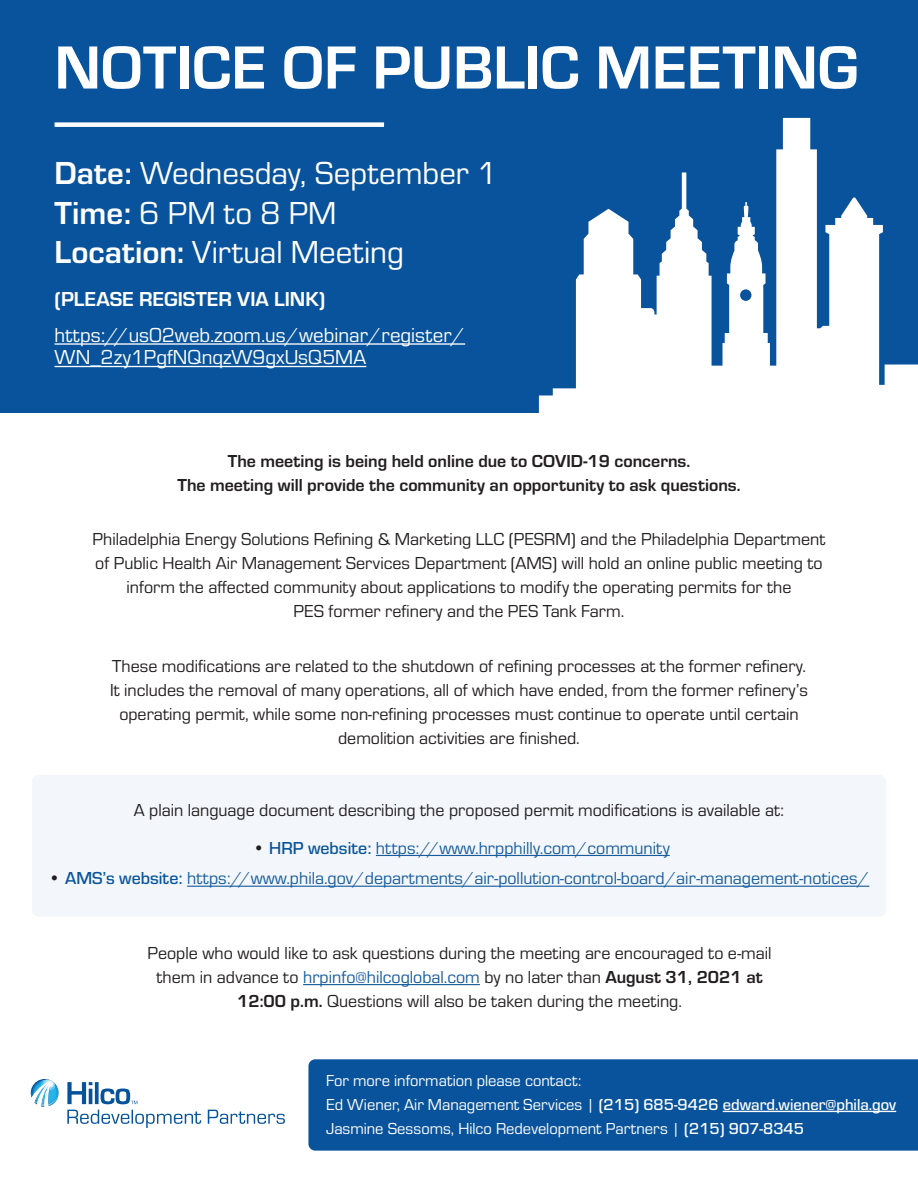
<style>
.page{position:relative;width:918px;height:1188px;background:#fff}
.page>*{position:absolute;margin:0;border:0;box-sizing:border-box;transform-origin:0 0}
.t1{font:700 63px "Eurostile";color:#fff}
.t2{font:33px/39.6px "Eurostile";color:#fff}
.t3{font:21px/22.5px "Eurostile";color:#fff}
.t4{font:700 21px "Eurostile";color:#fff}
.t5{font:18px/24px "Eurostile";color:#231f20;text-align:center}
.t6{font:18px "Eurostile";color:#175d9e}
.t7{font:700 18px/24px "Eurostile";color:#231f20;text-align:center}
.t8{font:16.5px/24px "Eurostile";color:#fff}
.s1{font-weight:700}
.s2{color:#231f20}
.s3{font-weight:500;color:#07549c}
.s4{color:#175d9e}
.s5{font-weight:500}
</style>
<div class="page">
<div style="left:32px;top:775px;width:854px;height:142px;background:#f3f6fa;border-radius:7px"></div>
<div style="left:308px;top:1059px;width:610px;height:92px;background:#09539c"></div>
<div style="left:0;top:0;width:918px;height:412px;background:#09539c"></div>
<hr style="left:55px;top:343px;width:410px;height:2px;background:#fff">
<hr style="left:55px;top:366px;width:311px;height:1px;background:#fff">
<div style="left:55px;top:122px;width:329px;height:5px;background:#fff"></div>
<svg style="left:539px;top:118px;width:379px;height:294px"></svg>
<hr style="left:723px;top:1111px;width:173px;height:1px;background:#fff">
<svg style="left:31px;top:1079px;width:28px;height:28px"></svg>
<svg style="left:67px;top:1082px;width:70px;height:22px"></svg>
<svg style="left:67px;top:1110px;width:218px;height:18px"></svg>
<hr style="left:303px;top:984px;width:177px;height:1px;background:#175d9e">
<hr style="left:376px;top:855px;width:294px;height:1px;background:#175d9e">
<hr style="left:187px;top:886px;width:682px;height:1px;background:#175d9e">
<p class="t1" style="left:55px;top:22px;width:805px">NOTICE OF PUBLIC MEETING</p>
<p class="t2" style="left:55px;top:152px;width:444px"><span class="s1">Date:</span> Wednesday, September 1</p>
<p class="t2" style="left:55px;top:191px;width:351px"><span class="s1">Time:</span> 6 PM to 8 PM<br><span class="s1">Location:</span> Virtual Meeting</p>
<p class="t4" style="left:55px;top:284px;width:272px">(PLEASE REGISTER VIA LINK)</p>
<p class="t3" style="left:55px;top:323px;width:412px">https://us02web.zoom.us/webinar/register/<br>WN_2zy1PgfNQnqzW9gxUsQ5MA</p>
<p class="t7" style="left:177px;top:448px;width:565px">The meeting is being held online due to COVID-19 concerns.<br>The meeting will provide the community an opportunity to ask questions.</p>
<p class="t5" style="left:93px;top:527px;width:734px">Philadelphia Energy Solutions Refining &amp; Marketing LLC (PESRM) and the Philadelphia Department of Public Health Air Management Services Department (AMS) will hold an online public meeting to inform the affected community about applications to modify the operating permits for the<br>PES former refinery and the PES Tank Farm.</p>
<p class="t5" style="left:110px;top:653px;width:699px;text-align:left">These modifications are related to the shutdown of refining processes at the former refinery.<br>It includes the removal of many operations, all of which have ended, from the former refinery’s</p>
<p class="t5" style="left:119px;top:701px;width:681px">operating permit, while some non-refining processes must continue to operate until certain</p>
<p class="t5" style="left:338px;top:725px;width:243px">demolition activities are finished.</p>
<p class="t5" style="left:134px;top:797px;width:652px">A plain language document describing the proposed permit modifications is available at:</p>
<p class="t6" style="left:253px;top:836px;width:418px"><span class="s2">•</span> <span class="s3">HRP website:</span> https://www.hrpphilly.com/community</p>
<p class="t6" style="left:49px;top:866px;width:822px"><span class="s2">•</span> <span class="s3">AMS’s website:</span> https://www.phila.gov/departments/air-pollution-control-board/air-management-notices/</p>
<p class="t5" style="left:148px;top:940px;width:625px">People who would like to ask questions during the meeting are encouraged to e-mail them in advance to <span class="s4">hrpinfo@hilcoglobal.com</span> by no later than <span class="s1">August 31, 2021 at<br>12:00 p.m.</span> Questions will also be taken during the meeting.</p>
<p class="t8" style="left:326px;top:1068px;width:572px">For more information please contact:<br>Ed Wiener, Air Management Services | <span class="s5">(215) 685-9426 edward.wiener@phila.gov<br></span>Jasmine Sessoms, Hilco Redevelopment Partners | <span class="s5">(215) 907-8345</span></p>
</div>
